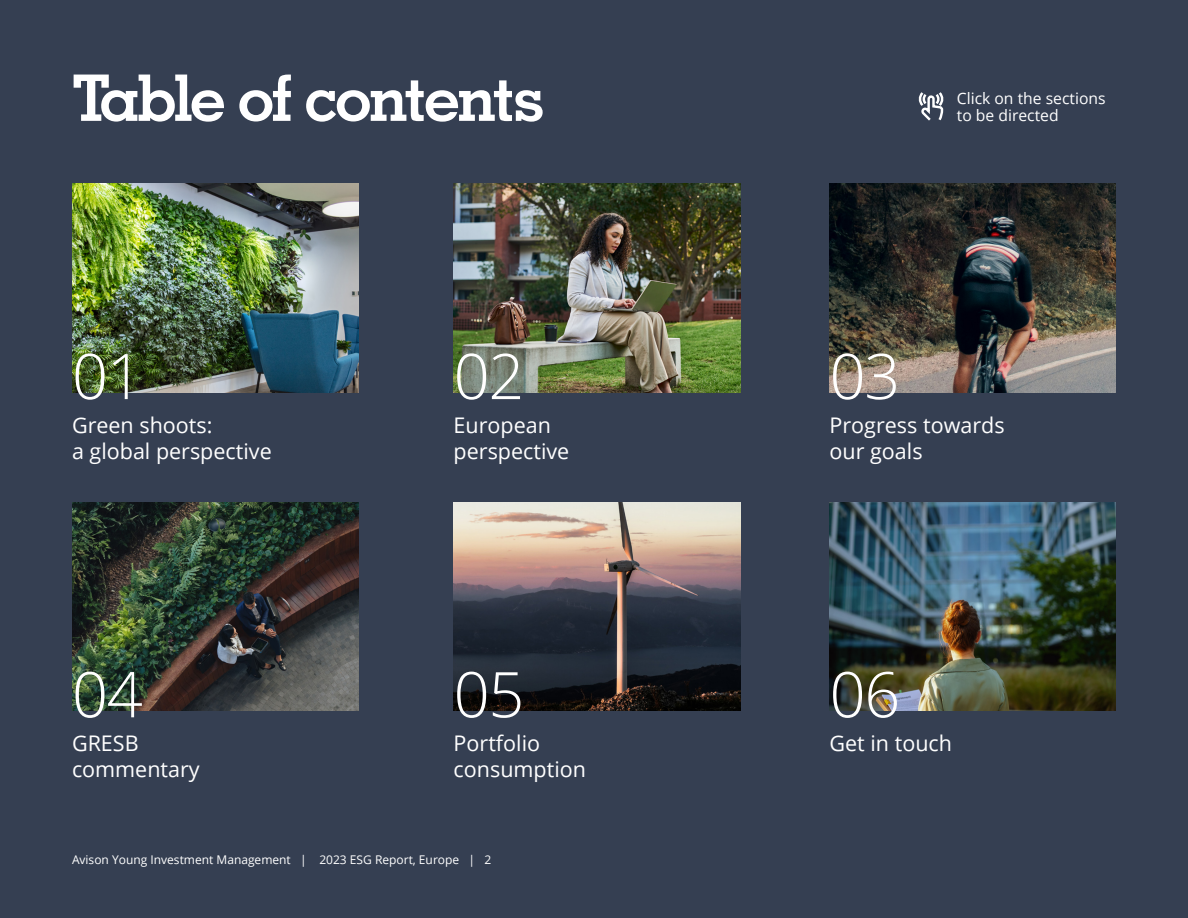
<style>
.page{position:relative;width:1188px;height:918px;background:#353f52}
.page>*{position:absolute;margin:0;border:0;box-sizing:border-box;transform-origin:0 0}
.t1{font:700 64.35px "Geometric Slab 703 BT";letter-spacing:-.04em;color:#fff}
.t2{font:300 63px "Open Sans";letter-spacing:-.02em;color:#fff}
.t3{font:21.45px/25.8px "Open Sans";color:#fff}
.t4{font:15.75px/17px "Open Sans";color:#fff}
.t5{font:12px "Open Sans";color:#fff}
</style>
<div class="page">
<img style="left:454px;top:184px;width:286px;height:208px">
<img style="left:830px;top:184px;width:286px;height:208px">
<img style="left:72px;top:184px;width:286px;height:208px">
<svg style="left:919px;top:92px;width:25px;height:29px"></svg>
<img style="left:454px;top:502px;width:286px;height:209px">
<img style="left:830px;top:502px;width:286px;height:209px">
<img style="left:72px;top:502px;width:286px;height:209px">
<p class="t1" style="left:72px;top:59px;width:475px">Table of contents</p>
<p class="t2" style="left:72px;top:333px;width:72px">01</p>
<p class="t3" style="left:72px;top:412px;width:201px">Green shoots:<br>a global perspective</p>
<p class="t2" style="left:72px;top:651px;width:72px">04</p>
<p class="t3" style="left:72px;top:730px;width:129px">GRESB commentary</p>
<p class="t2" style="left:454px;top:333px;width:72px">02</p>
<p class="t3" style="left:454px;top:412px;width:117px">European perspective</p>
<p class="t2" style="left:454px;top:651px;width:72px">05</p>
<p class="t3" style="left:454px;top:730px;width:134px">Portfolio consumption</p>
<p class="t5" style="left:72px;top:851px;width:421px">Avison Young Investment Management | 2023 ESG Report, Europe | 2</p>
<p class="t4" style="left:957px;top:89px;width:150px">Click on the sections to be directed</p>
<p class="t2" style="left:830px;top:333px;width:72px">03</p>
<p class="t3" style="left:830px;top:412px;width:177px">Progress towards our goals</p>
<p class="t2" style="left:830px;top:651px;width:72px">06</p>
<p class="t3" style="left:830px;top:730px;width:124px">Get in touch</p>
</div>
